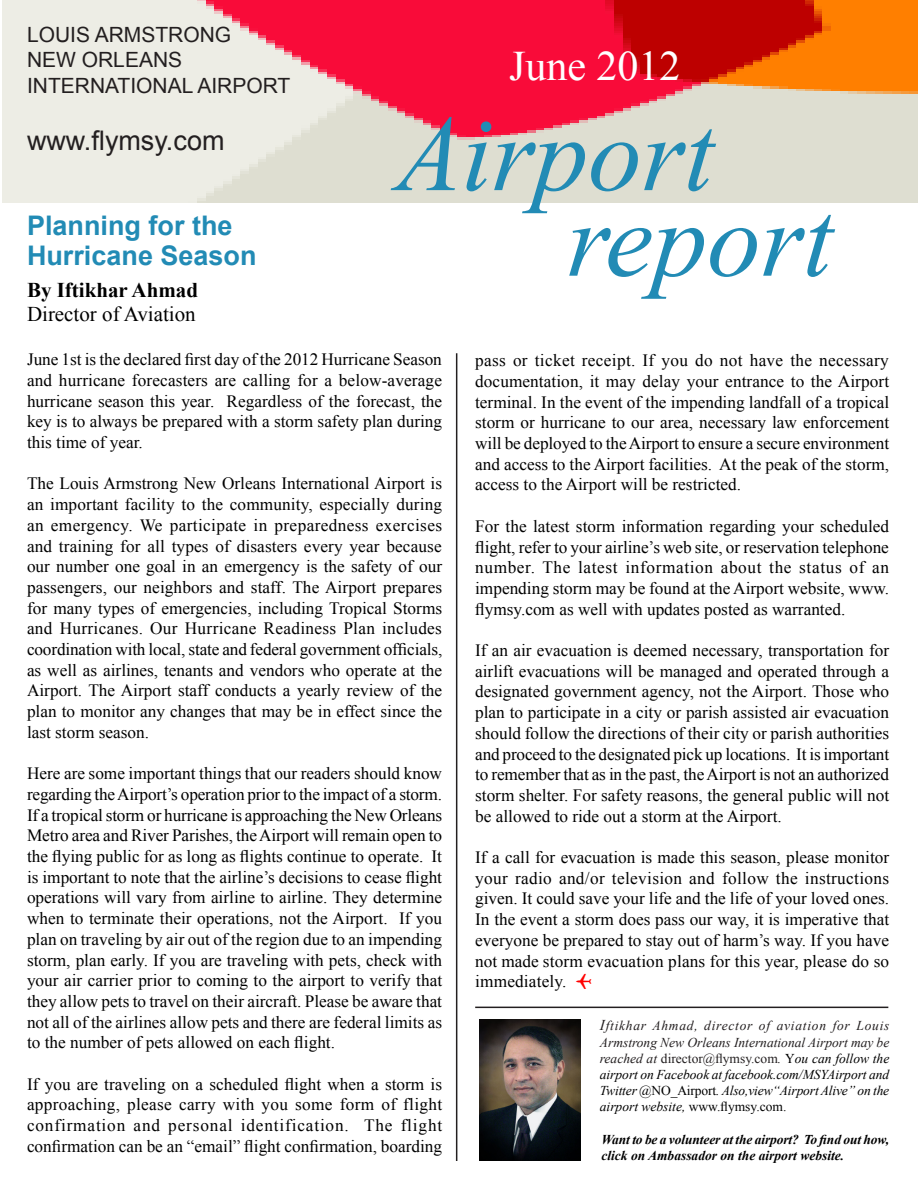
<style>
.page{position:relative;width:918px;height:1188px;background:#fff}
.page>*{position:absolute;margin:0;border:0;box-sizing:border-box;transform-origin:0 0}
.t1{font:italic 108px "Times New Roman";color:#228bb5}
.t2{font:42px "Times New Roman";color:#fff}
.t3{font:700 27px "Arial";color:#228bb5}
.t4{font:27px "Arial";color:#231f20}
.t5{font:21px "Arial";color:#231f20}
.t6{font:21px "Times New Roman";color:#000}
.t7{font:700 21px "Times New Roman";color:#000}
.t8{font:17.25px/20.7px "Times New Roman";color:#000;text-align:justify}
.t9{font:italic 13.5px/16.2px "Times New Roman";letter-spacing:-.01em;color:#000;text-align:justify}
.t10{font:italic 700 13.5px/16.2px "Times New Roman";color:#000}
.s1{font-size:15px;color:#231f20}
.s2{color:#231f20}
.s3{font-style:normal;color:#231f20}
.s4{font-style:normal}
</style>
<div class="page">
<img style="left:2px;top:0;width:916px;height:202px">
<hr style="left:456px;top:353px;width:1px;height:808px;background:#231f20">
<img style="left:480px;top:1020px;width:100px;height:141px">
<hr style="left:475px;top:1007px;width:413px;height:1px;background:#231f20">
<p class="t5" style="left:27px;top:21px;width:206px">LOUIS ARMSTRONG</p>
<p class="t5" style="left:27px;top:46px;width:157px">NEW ORLEANS</p>
<p class="t5" style="left:27px;top:72px;width:265px">INTERNATIONAL AIRPORT</p>
<p class="t4" style="left:27px;top:123px;width:199px">www.flymsy.com</p>
<p class="t3" style="left:27px;top:207px;width:207px">Planning for the</p>
<p class="t3" style="left:27px;top:237px;width:231px">Hurricane Season</p>
<p class="t7" style="left:27px;top:275px;width:173px">By Iftikhar Ahmad</p>
<p class="t6" style="left:27px;top:300px;width:170px">Director of Aviation</p>
<p class="t2" style="left:509px;top:37px;width:173px">June 2012</p>
<p class="t1" style="left:396px;top:80px;width:320px">Airport</p>
<p class="t1" style="left:567px;top:165px;width:268px">report</p>
<p class="t8" style="left:27px;top:349px;width:417px">June 1st is the declared first day of the 2012 Hurricane Season and hurricane forecasters are calling for a below-average hurricane season this year. Regardless of the forecast, the key is to always be prepared with a storm safety plan during this time of year.</p>
<p class="t8" style="left:27px;top:473px;width:417px">The Louis Armstrong New Orleans International Airport is an important facility to the community, especially during an emergency. We participate in preparedness exercises and training for all types of disasters every year because our number one goal in an emergency is the safety of our passengers, our neighbors and staff. The Airport prepares for many types of emergencies, including Tropical Storms and Hurricanes. Our Hurricane Readiness Plan includes coordination with local, state and federal government officials, as well as airlines, tenants and vendors who operate at the Airport. The Airport staff conducts a yearly review of the plan to monitor any changes that may be in effect since the last storm season.</p>
<p class="t8" style="left:27px;top:763px;width:417px">Here are some important things that our readers should know regarding the Airport’s operation prior to the impact of a storm.<br>If a tropical storm or hurricane is approaching the New Orleans Metro area and River Parishes, the Airport will remain open to the flying public for as long as flights continue to operate. It is important to note that the airline’s decisions to cease flight operations will vary from airline to airline. They determine when to terminate their operations, not the Airport. If you plan on traveling by air out of the region due to an impending storm, plan early. If you are traveling with pets, check with your air carrier prior to coming to the airport to verify that they allow pets to travel on their aircraft. Please be aware that not all of the airlines allow pets and there are federal limits as to the number of pets allowed on each flight.</p>
<p class="t8" style="left:27px;top:1073px;width:417px">If you are traveling on a scheduled flight when a storm is approaching, please carry with you some form of flight confirmation and personal identification. The flight confirmation can be an “email” flight confirmation, boarding</p>
<p class="t8" style="left:475px;top:350px;width:416px">pass or ticket receipt. If you do not have the necessary documentation, it may delay your entrance to the Airport terminal. In the event of the impending landfall of a tropical storm or hurricane to our area, necessary law enforcement will be deployed to the Airport to ensure a secure environment and access to the Airport facilities. At the peak of the storm, access to the Airport will be restricted.</p>
<p class="t8" style="left:475px;top:515px;width:416px">For the latest storm information regarding your scheduled flight, refer to your airline’s web site, or reservation telephone number. The latest information about the status of an impending storm may be found at the Airport website, www. flymsy.com as well with updates posted as warranted.</p>
<p class="t8" style="left:475px;top:640px;width:416px">If an air evacuation is deemed necessary, transportation for airlift evacuations will be managed and operated through a designated government agency, not the Airport. Those who plan to participate in a city or parish assisted air evacuation should follow the directions of their city or parish authorities and proceed to the designated pick up locations. It is important to remember that as in the past, the Airport is not an authorized storm shelter. For safety reasons, the general public will not be allowed to ride out a storm at the Airport.</p>
<p class="t8" style="left:475px;top:847px;width:416px">If a call for evacuation is made this season, please monitor your radio and/or television and follow the instructions given. It could save your life and the life of your loved ones.<br>In the event a storm does pass our way, it is imperative that everyone be prepared to stay out of harm’s way. If you have not made storm evacuation plans for this year, please do so immediately.</p>
<p class="t9" style="left:600px;top:1017px;width:291px"><span class="s1">I</span><span class="s2">ftikhar Ahmad, director of aviation for Louis Armstrong New Orleans International Airport may be reached at</span> <span class="s3">director@flymsy.com</span><span class="s2">.</span> <span class="s4">Y</span>ou can follow the airport on Facebook at facebook.com/MSYAirport and Twitter <span class="s4">@NO_Airport</span>. Also,view“Airport Alive” on the airport website, <span class="s4">www.flymsy.com.</span></p>
<p class="t10" style="left:601px;top:1131px;width:289px">Want to be a volunteer at the airport? To find out how, click on Ambassador on the airport website.</p>
</div>
